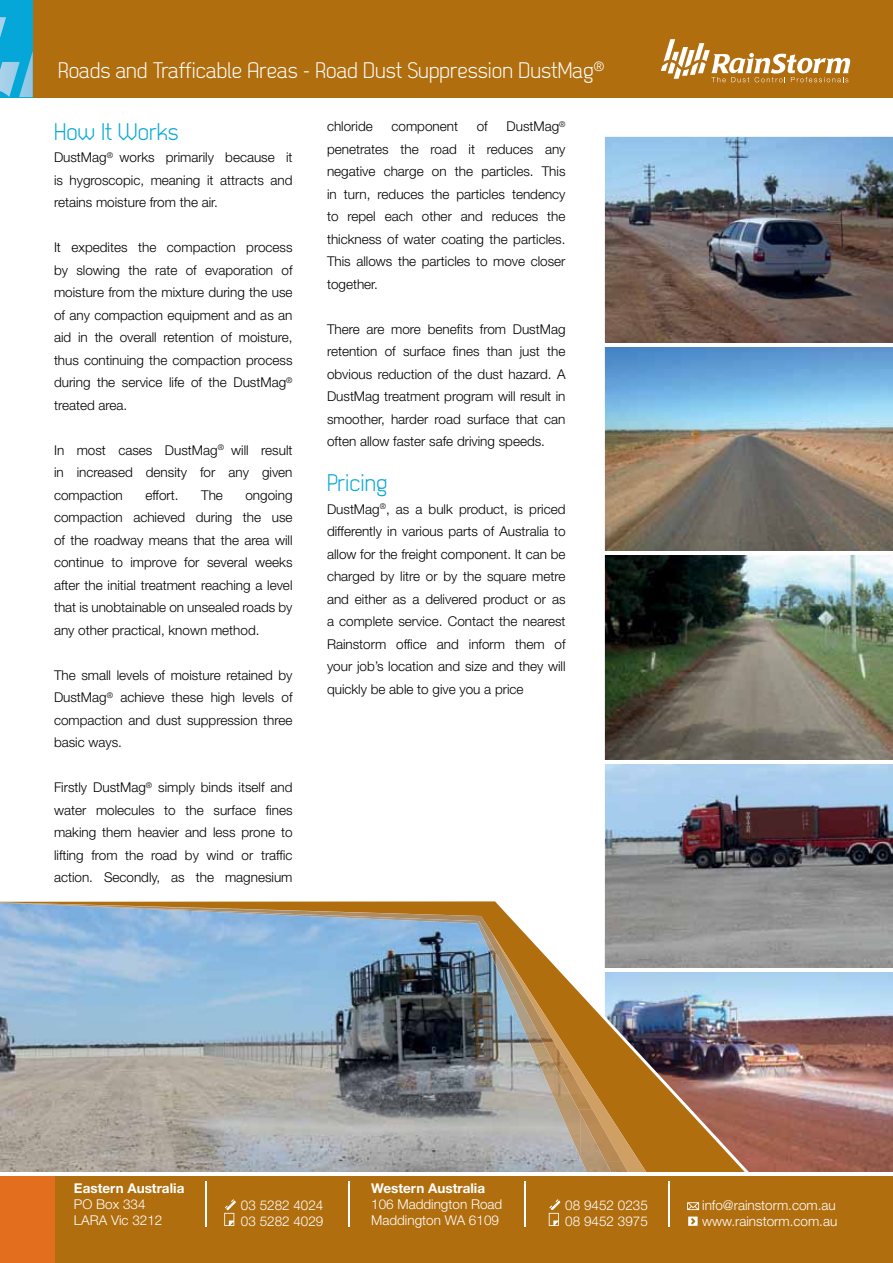
<style>
.page{position:relative;width:893px;height:1263px;background:#fff}
.page>*{position:absolute;margin:0;border:0;box-sizing:border-box;transform-origin:0 0}
.t1{font:24px "Dekar";color:#04a7d7}
.t2{font:22.5px "Dekar";color:#fff}
.t3{font:300 13.5px/22.5px "Helvetica Neue LT Std";color:#000;text-align:justify}
.t4{font:300 13.5px/16.2px "Helvetica Neue LT Std";color:#fff}
.t5{font:700 13.5px "Helvetica Neue LT Std";color:#fff}
</style>
<div class="page">
<img style="left:783px;top:972px;width:110px;height:200px">
<img style="left:0;top:901px;width:783px;height:271px">
<img style="left:490px;top:930px;width:192px;height:242px">
<img style="left:528px;top:954px;width:5px;height:52px">
<img style="left:524px;top:1006px;width:68px;height:104px">
<img style="left:578px;top:1109px;width:44px;height:52px">
<img style="left:633px;top:1161px;width:18px;height:11px">
<img style="left:491px;top:954px;width:37px;height:85px">
<img style="left:528px;top:1014px;width:53px;height:144px">
<img style="left:580px;top:1113px;width:53px;height:59px">
<img style="left:0;top:902px;width:497px;height:52px">
<img style="left:496px;top:954px;width:31px;height:59px">
<img style="left:527px;top:1012px;width:53px;height:101px">
<img style="left:605px;top:136px;width:288px;height:832px">
<div style="left:0;top:0;width:893px;height:97px;background:#b06e0e"></div>
<div style="left:0;top:1173px;width:893px;height:90px;background:#b06e0e"></div>
<div style="left:0;top:1173px;width:54px;height:90px;background:#e36f1e"></div>
<hr style="left:0;top:1172px;width:893px;height:3px;background:#fff">
<hr style="left:605px;top:343px;width:288px;height:3px;background:#fff">
<hr style="left:605px;top:552px;width:288px;height:3px;background:#fff">
<hr style="left:605px;top:760px;width:288px;height:3px;background:#fff">
<hr style="left:605px;top:968px;width:288px;height:3px;background:#fff">
<div style="left:0;top:0;width:33px;height:97px;background:#04a7d7"></div>
<svg style="left:0;top:17px;width:6px;height:21px"></svg>
<svg style="left:0;top:51px;width:33px;height:46px"></svg>
<hr style="left:524px;top:1181px;width:1px;height:45px;background:#fff">
<hr style="left:206px;top:1181px;width:1px;height:45px;background:#fff">
<hr style="left:668px;top:1181px;width:2px;height:45px;background:#fff">
<hr style="left:349px;top:1181px;width:1px;height:45px;background:#fff">
<svg style="left:224px;top:1199px;width:12px;height:27px"></svg>
<svg style="left:549px;top:1199px;width:11px;height:27px"></svg>
<svg style="left:687px;top:1202px;width:12px;height:8px"></svg>
<svg style="left:688px;top:1216px;width:10px;height:10px"></svg>
<svg style="left:661px;top:39px;width:190px;height:43px"></svg>
<h2 class="t2" style="left:58px;top:59px;width:548px">Roads and Trafficable Areas - Road Dust Suppression DustMag<sup>®</sup></h2>
<h1 class="t1" style="left:54px;top:119px;width:126px">How It Works</h1>
<p class="t3" style="left:54px;top:146px;width:240px">DustMag<sup>®</sup> works primarily because it is hygroscopic, meaning it attracts and retains moisture from the air.</p>
<p class="t3" style="left:54px;top:236px;width:240px">It expedites the compaction process by slowing the rate of evaporation of moisture from the mixture during the use of any compaction equipment and as an aid in the overall retention of moisture, thus continuing the compaction process during the service life of the DustMag<sup>® </sup>treated area.</p>
<p class="t3" style="left:54px;top:438px;width:240px">In most cases DustMag<sup>®</sup> will result in increased density for any given compaction</p>
<p class="t3" style="left:327px;top:115px;width:240px;text-indent:179px">DustMag<sup>® </sup>penetrates the road it reduces any negative charge on the particles. This in turn, reduces the particles tendency to repel each other and reduces the thickness of water coating the particles.<br>This allows the particles to move closer together.</p>
<p class="t3" style="left:327px;top:317px;width:240px">There are more benefits from DustMag retention of surface fines than just the obvious reduction of the dust hazard. A DustMag treatment program will result in smoother, harder road surface that can often allow faster safe driving speeds.</p>
<h1 class="t1" style="left:327px;top:471px;width:62px">Pricing</h1>
<p class="t3" style="left:327px;top:497px;width:240px">DustMag<sup>®</sup>, as a bulk product, is priced differently in various parts of Australia to allow for the freight component. It can be charged by litre or by the square metre and either as a delivered product or as a complete service. Contact the nearest Rainstorm office and inform them of your job’s location and size and they will quickly be able to give you a price</p>
<p class="t3" style="left:327px;top:115px;width:47px">chloride</p>
<p class="t3" style="left:391px;top:115px;width:68px">component</p>
<p class="t3" style="left:477px;top:115px;width:13px">of</p>
<p class="t3" style="left:54px;top:483px;width:240px;text-indent:191px">ongoing compaction achieved during the use of the roadway means that the area will continue to improve for several weeks after the initial treatment reaching a level that is unobtainable on unsealed roads by any other practical, known method.</p>
<p class="t3" style="left:54px;top:663px;width:240px">The small levels of moisture retained by DustMag<sup>®</sup> achieve these high levels of compaction and dust suppression three basic ways.</p>
<p class="t3" style="left:54px;top:776px;width:240px">Firstly DustMag<sup>®</sup> simply binds itself and water molecules to the surface fines making them heavier and less prone to lifting from the road by wind or traffic action. Secondly, as the magnesium</p>
<p class="t3" style="left:145px;top:483px;width:35px">effort.</p>
<p class="t3" style="left:201px;top:483px;width:23px">The</p>
<p class="t5" style="left:74px;top:1180px;width:112px">Eastern Australia</p>
<p class="t4" style="left:74px;top:1196px;width:90px">PO Box 334<br>LARA Vic 3212</p>
<p class="t4" style="left:241px;top:1197px;width:84px">03 5282 4024<br>03 5282 4029</p>
<p class="t4" style="left:565px;top:1197px;width:84px">08 9452 0235<br>08 9452 3975</p>
<p class="t4" style="left:702px;top:1197px;width:137px">info@rainstorm.com.au www.rainstorm.com.au</p>
<p class="t5" style="left:371px;top:1180px;width:115px">Western Australia</p>
<p class="t4" style="left:371px;top:1196px;width:133px">106 Maddington Road<br>Maddington WA 6109</p>
</div>
